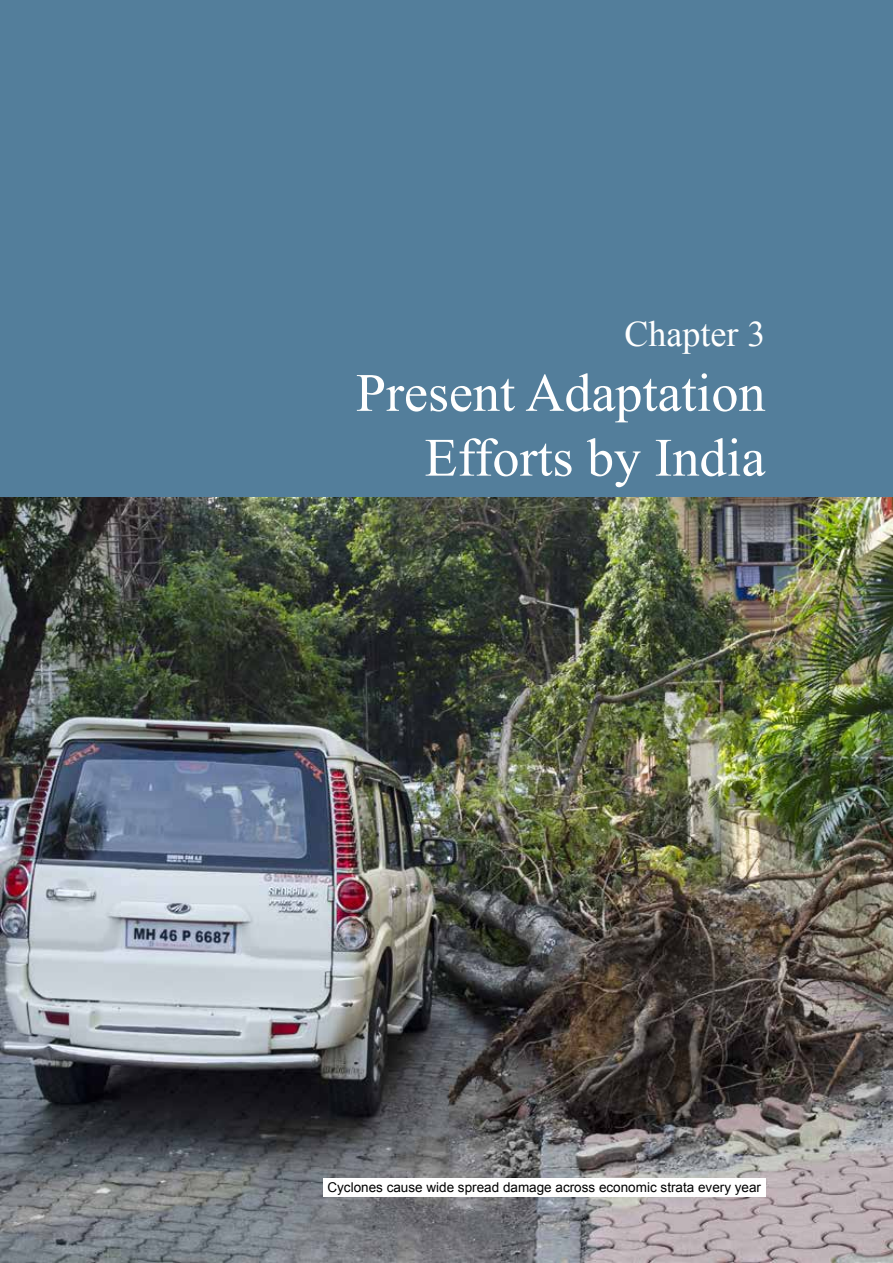
<style>
.page{position:relative;width:893px;height:1263px;background:#fff}
.page>*{position:absolute;margin:0;border:0;box-sizing:border-box;transform-origin:0 0}
.t1{font:54px/64.8px "Times New Roman";color:#fff;text-align:right}
.t2{font:36px "Times New Roman";color:#fff}
.t3{font:13.5px "Arial";color:#000}
</style>
<div class="page">
<div style="left:0;top:0;width:893px;height:506px;background:#537e9b"></div>
<img style="left:0;top:497px;width:893px;height:766px">
<div style="left:323px;top:1178px;width:442px;height:18px;background:#fff"></div>
<h2 class="t2" style="left:624px;top:310px;width:142px">Chapter 3</h2>
<h1 class="t1" style="left:356px;top:359px;width:411px">Present Adaptation<br>Efforts by India</h1>
<p class="t3" style="left:327px;top:1178px;width:435px">Cyclones cause wide spread damage across economic strata every year</p>
</div>
